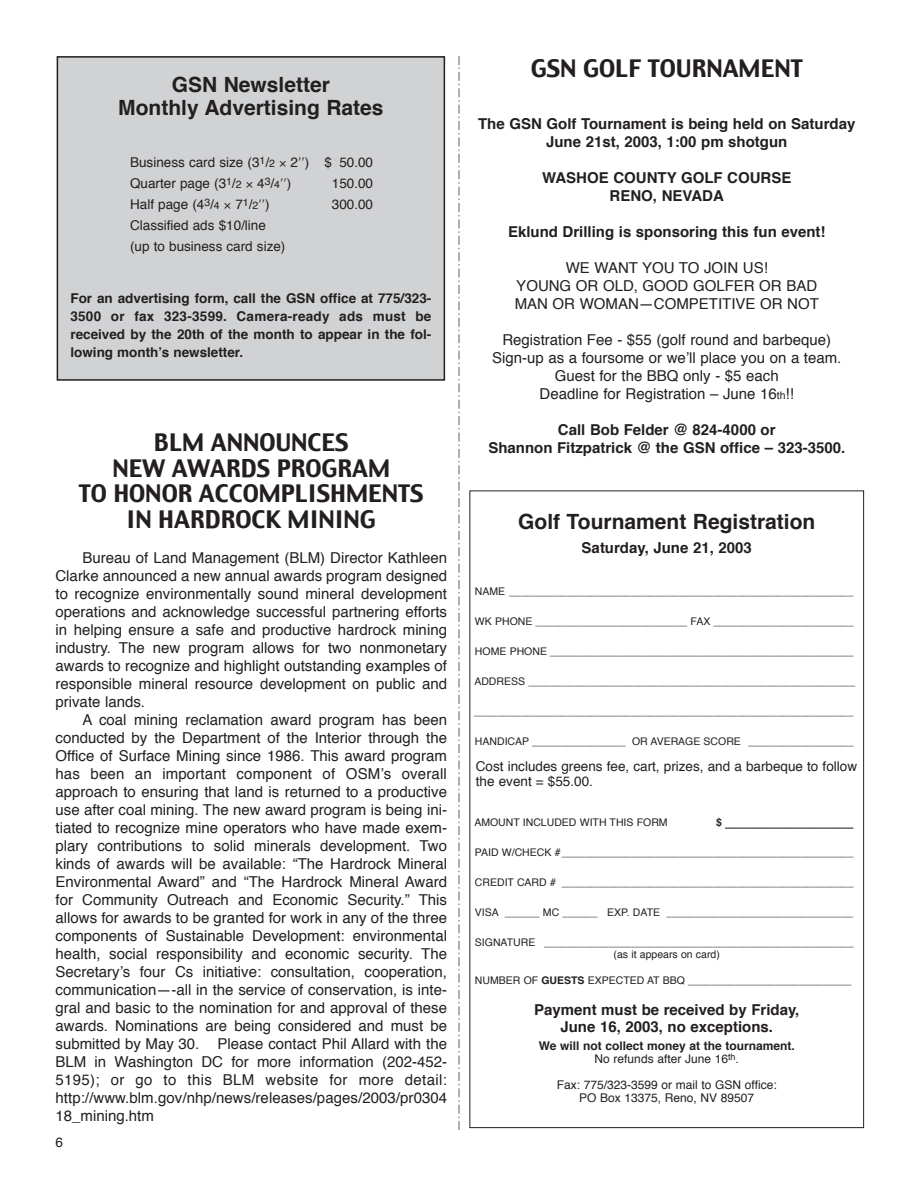
<style>
.page{position:relative;width:918px;height:1188px;background:#fff}
.page>*{position:absolute;margin:0;border:0;box-sizing:border-box;transform-origin:0 0}
.t1{font:24px/25.5px "Charcoal";color:#231f20;text-align:center}
.t2{font:700 21px/22.5px "Helvetica";color:#231f20;text-align:center}
.t3{font:15px/18px "Helvetica";color:#231f20;text-align:justify}
.t4{font:700 15px/18px "Helvetica";color:#231f20;text-align:center}
.t5{font:13.5px/21px "Helvetica";color:#231f20}
.t6{font:700 13.5px/18px "Helvetica";color:#231f20;text-align:justify}
.t7{font:700 12px/13.5px "Helvetica";color:#231f20;text-align:center}
.t8{font:12px/13.5px "Helvetica";color:#231f20;text-align:center}
.t9{font:10.5px/12px "Helvetica";color:#231f20;text-align:center}
.s1{font-size:10.5px}
.s2{color:#c7c8ca}
.s3{font-weight:700;font-style:italic}
.s4{font-weight:400}
</style>
<div class="page">
<svg style="left:458px;top:56px;width:2px;height:1074px"></svg>
<div style="left:57px;top:57px;width:387px;height:323px;background:#d1d2d4"></div>
<div style="left:57px;top:56px;width:388px;height:325px;border:2px solid #231f20"></div>
<h2 class="t2" style="left:118px;top:76px;width:267px">GSN Newsletter<br>Monthly Advertising Rates</h2>
<p class="t5" style="left:130px;top:153px;width:245px">Business card size (3<sup>1</sup>/<span class="s1">2</span> 2 ) $<span class="s2">1</span>50.00<br>Quarter page (3<sup>1</sup>/<span class="s1">2</span> 4<sup>3</sup>/<span class="s1">4</span> )</p>
<p class="t5" style="left:332px;top:174px;width:43px">150.00</p>
<p class="t5" style="left:130px;top:195px;width:141px">Half page (4<sup>3</sup>/<span class="s1">4</span> 7<sup>1</sup>/<span class="s1">2</span> )</p>
<p class="t5" style="left:332px;top:195px;width:43px">300.00</p>
<p class="t5" style="left:130px;top:216px;width:157px">Classified ads $10/line (up to business card size)</p>
<p class="t6" style="left:70px;top:291px;width:363px">For an advertising form, call the GSN office at 775/323- 3500 or fax 323-3599. Camera-ready ads must be received by the 20th of the month to appear in the fol&shy;lowing month’s newsletter.</p>
<h1 class="t1" style="left:79px;top:432px;width:347px">BLM ANNOUNCES<br>NEW AWARDS PROGRAM<br>TO HONOR ACCOMPLISHMENTS<br>IN HARDROCK MINING</h1>
<p class="t3" style="left:56px;top:550px;width:393px;text-indent:27px">Bureau of Land Management (BLM) Director Kathleen Clarke announced a new annual awards program designed to recognize environmentally sound mineral development operations and acknowledge successful partnering efforts in helping ensure a safe and productive hardrock mining industry. The new program allows for two nonmonetary awards to recognize and highlight outstanding examples of responsible mineral resource development on public and private lands.</p>
<p class="t3" style="left:56px;top:712px;width:393px;text-indent:27px">A coal mining reclamation award program has been conducted by the Department of the Interior through the Office of Surface Mining since 1986. This award program has been an important component of OSM’s overall approach to ensuring that land is returned to a productive use after coal mining. The new award program is being ini&shy;tiated to recognize mine operators who have made exem&shy;plary contributions to solid minerals development. Two kinds of awards will be available: “The Hardrock Mineral Environmental Award” and “The Hardrock Mineral Award for Community Outreach and Economic Security.” This allows for awards to be granted for work in any of the three components of Sustainable Development: environmental health, social responsibility and economic security. The Secretary’s four Cs initiative: consultation, cooperation, communication—-all in the service of conservation, is inte&shy;gral and basic to the nomination for and approval of these awards. Nominations are being considered and must be submitted by May 30. Please contact Phil Allard with the BLM in Washington DC for more information (202-452- 5195); or go to this BLM website for more detail: http://www.blm.gov/nhp/news/releases/pages/2003/pr0304<br>18_mining.htm</p>
<p class="t5" style="left:56px;top:1133px;width:9px">6</p>
<h1 class="t1" style="left:531px;top:57px;width:273px">GSN GOLF TOURNAMENT</h1>
<p class="t4" style="left:478px;top:117px;width:379px">The GSN Golf Tournament is being held on Saturday<br>June 21st, 2003, 1:00 pm shotgun</p>
<p class="t4" style="left:542px;top:171px;width:251px">WASHOE COUNTY GOLF COURSE<br>RENO, NEVADA</p>
<p class="t4" style="left:508px;top:225px;width:319px">Eklund Drilling is sponsoring this fun event!</p>
<p class="t3" style="left:515px;top:261px;width:306px;text-align:center">WE WANT YOU TO JOIN US!<br>YOUNG OR OLD, GOOD GOLFER OR BAD<br>MAN OR WOMAN—COMPETITIVE OR NOT</p>
<p class="t3" style="left:492px;top:333px;width:351px;text-align:center">Registration Fee - $55 (golf round and barbeque)<br>Sign-up as a foursome or we’ll place you on a team.<br>Guest for the BBQ only - $5 each<br>Deadline for Registration – June 16<span class="s1">th</span>!!</p>
<p class="t4" style="left:488px;top:423px;width:358px">Call Bob Felder @ 824-4000 or<br>Shannon Fitzpatrick @ the GSN office – 323-3500.</p>
<h2 class="t2" style="left:518px;top:512px;width:299px">Golf Tournament Registration</h2>
<p class="t4" style="left:582px;top:540px;width:172px">Saturday, June 21, 2003</p>
<p class="t9" style="left:475px;top:586px;width:380px">NAME ___________________________________________________________</p>
<p class="t9" style="left:475px;top:616px;width:380px">WK PHONE __________________________ FAX ________________________</p>
<p class="t9" style="left:475px;top:646px;width:380px">HOME PHONE ____________________________________________________</p>
<p class="t9" style="left:474px;top:676px;width:382px">ADDRESS ________________________________________________________</p>
<p class="t9" style="left:474px;top:706px;width:381px">_________________________________________________________________</p>
<p class="t9" style="left:475px;top:736px;width:380px">HANDICAP ________________ OR AVERAGE SCORE __________________</p>
<p class="t5" style="left:476px;top:760px;width:383px;line-height:15px">Cost includes greens fee, cart, prizes, and a barbeque to follow the event = $55.00.</p>
<p class="t9" style="left:474px;top:817px;width:195px">AMOUNT INCLUDED WITH THIS FORM</p>
<h2 class="t2" style="left:716px;top:809px;width:139px"><span class="s1">$</span> ___________</h2>
<p class="t9" style="left:475px;top:847px;width:380px">PAID W/CHECK #__________________________________________________</p>
<p class="t9" style="left:475px;top:877px;width:380px">CREDIT CARD # __________________________________________________</p>
<p class="t9" style="left:475px;top:907px;width:380px">VISA ______ MC ______ EXP. DATE ________________________________</p>
<p class="t9" style="left:475px;top:937px;width:380px">SIGNATURE _____________________________________________________ (as it appears on card)</p>
<p class="t9" style="left:475px;top:975px;width:378px">NUMBER OF <span class="s3">GUESTS</span> EXPECTED AT BBQ ____________________________</p>
<p class="t4" style="left:534px;top:1003px;width:267px;line-height:16.5px">Payment must be received by Friday,<br>June 16, 2003, no exceptions.</p>
<p class="t7" style="left:539px;top:1040px;width:258px">We will not collect money at the tournament.<br><span class="s4">No refunds after June 16</span><sup>th</sup><span class="s4">.</span></p>
<p class="t8" style="left:557px;top:1079px;width:221px">Fax: 775/323-3599 or mail to GSN office:<br>PO Box 13375, Reno, NV 89507</p>
</div>
